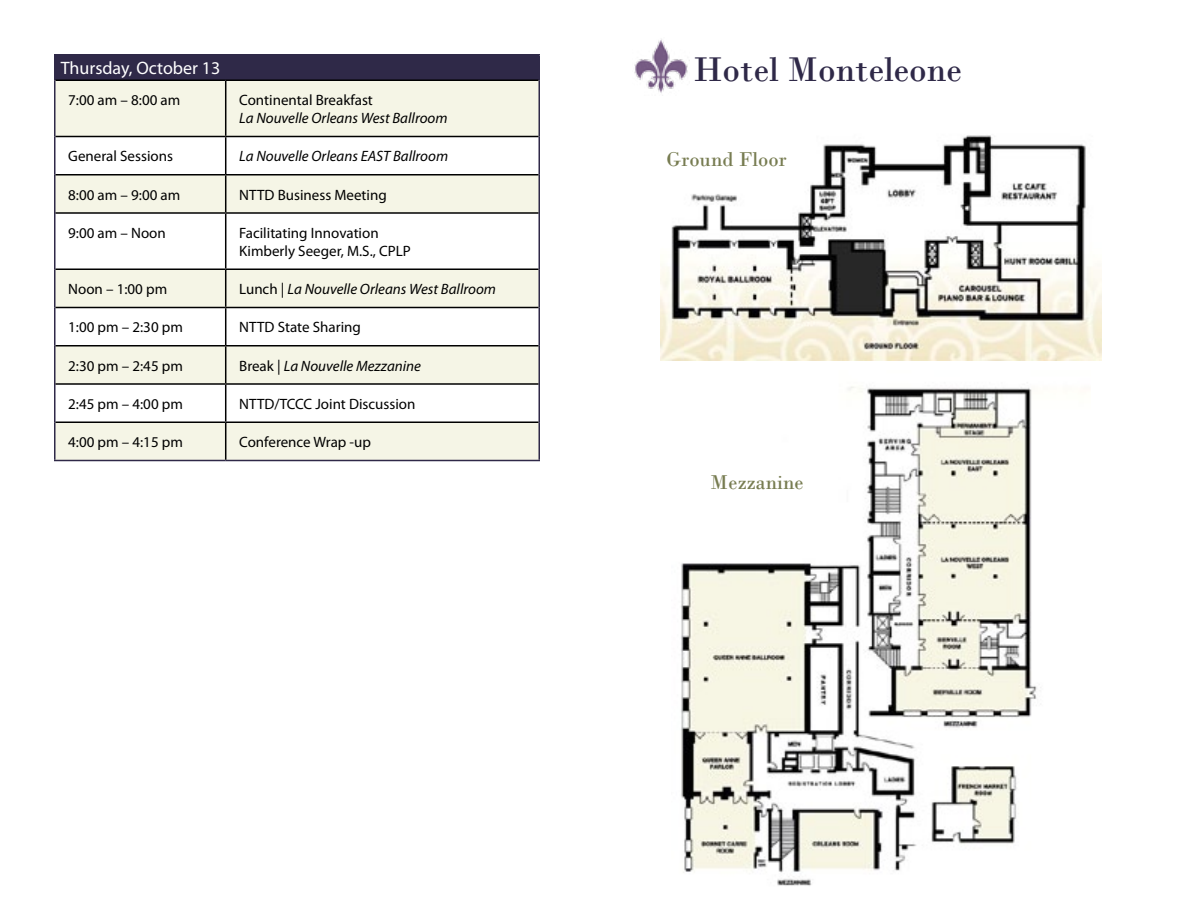
<style>
.page{position:relative;width:1188px;height:918px;background:#fff}
.page>*{position:absolute;margin:0;border:0;box-sizing:border-box;transform-origin:0 0}
.t1{font:36px "Bodoni";color:#2f2948}
.t2{font:21px "Bodoni";color:#777c51}
.t3{font:18px "Myriad Pro";color:#fff}
.t4{font:15px/18px "Myriad Pro";color:#000}
.t5{font:italic 15px "Myriad Pro";color:#000}
.s1{font-style:normal}
</style>
<div class="page">
<div style="left:55px;top:55px;width:484px;height:25px;background:#2f2948"></div>
<svg style="left:56px;top:81px;width:482px;height:379px;fill:#f5f5e6"></svg>
<hr style="left:54px;top:54px;width:172px;height:2px;background:#2f2948">
<hr style="left:54px;top:56px;width:2px;height:24px;background:#2f2948">
<hr style="left:226px;top:54px;width:314px;height:2px;background:#2f2948">
<hr style="left:538px;top:56px;width:2px;height:24px;background:#2f2948">
<hr style="left:54px;top:80px;width:2px;height:56px;background:#2f2948">
<hr style="left:538px;top:80px;width:2px;height:56px;background:#2f2948">
<hr style="left:54px;top:136px;width:2px;height:39px;background:#2f2948">
<hr style="left:538px;top:136px;width:2px;height:39px;background:#2f2948">
<hr style="left:54px;top:175px;width:2px;height:38px;background:#2f2948">
<hr style="left:538px;top:175px;width:2px;height:38px;background:#2f2948">
<hr style="left:54px;top:213px;width:2px;height:56px;background:#2f2948">
<hr style="left:538px;top:213px;width:2px;height:56px;background:#2f2948">
<hr style="left:54px;top:269px;width:2px;height:39px;background:#2f2948">
<hr style="left:538px;top:269px;width:2px;height:39px;background:#2f2948">
<hr style="left:54px;top:308px;width:2px;height:38px;background:#2f2948">
<hr style="left:538px;top:308px;width:2px;height:38px;background:#2f2948">
<hr style="left:54px;top:346px;width:2px;height:38px;background:#2f2948">
<hr style="left:538px;top:346px;width:2px;height:38px;background:#2f2948">
<hr style="left:54px;top:384px;width:2px;height:38px;background:#2f2948">
<hr style="left:538px;top:384px;width:2px;height:38px;background:#2f2948">
<hr style="left:54px;top:422px;width:2px;height:38px;background:#2f2948">
<hr style="left:538px;top:422px;width:2px;height:38px;background:#2f2948">
<hr style="left:54px;top:460px;width:172px;height:1px;background:#2f2948">
<hr style="left:226px;top:460px;width:314px;height:1px;background:#2f2948">
<hr style="left:56px;top:80px;width:170px;height:1px;background:#000">
<hr style="left:226px;top:80px;width:312px;height:1px;background:#000">
<hr style="left:225px;top:81px;width:1px;height:55px;background:#000">
<hr style="left:56px;top:136px;width:170px;height:1px;background:#000">
<hr style="left:226px;top:136px;width:312px;height:1px;background:#000">
<hr style="left:225px;top:137px;width:1px;height:37px;background:#000">
<hr style="left:56px;top:174px;width:170px;height:2px;background:#000">
<hr style="left:226px;top:174px;width:312px;height:2px;background:#000">
<hr style="left:225px;top:176px;width:1px;height:36px;background:#000">
<hr style="left:56px;top:212px;width:170px;height:2px;background:#000">
<hr style="left:226px;top:212px;width:312px;height:2px;background:#000">
<hr style="left:225px;top:214px;width:1px;height:54px;background:#000">
<hr style="left:56px;top:268px;width:170px;height:2px;background:#000">
<hr style="left:226px;top:268px;width:312px;height:2px;background:#000">
<hr style="left:225px;top:270px;width:1px;height:37px;background:#000">
<hr style="left:56px;top:307px;width:170px;height:1px;background:#000">
<hr style="left:226px;top:307px;width:312px;height:1px;background:#000">
<hr style="left:225px;top:308px;width:1px;height:37px;background:#000">
<hr style="left:56px;top:345px;width:170px;height:1px;background:#000">
<hr style="left:226px;top:345px;width:312px;height:1px;background:#000">
<hr style="left:225px;top:346px;width:1px;height:37px;background:#000">
<hr style="left:56px;top:383px;width:170px;height:2px;background:#000">
<hr style="left:226px;top:383px;width:312px;height:2px;background:#000">
<hr style="left:225px;top:385px;width:1px;height:37px;background:#000">
<hr style="left:56px;top:422px;width:170px;height:1px;background:#000">
<hr style="left:226px;top:422px;width:312px;height:1px;background:#000">
<hr style="left:225px;top:423px;width:1px;height:37px;background:#000">
<img style="left:661px;top:135px;width:441px;height:226px">
<img style="left:681px;top:386px;width:360px;height:500px">
<img style="left:634px;top:39px;width:56px;height:54px">
<p class="t3" style="left:61px;top:57px;width:161px">Thursday, October 13</p>
<p class="t4" style="left:68px;top:91px;width:114px">7:00 am – 8:00 am</p>
<p class="t4" style="left:239px;top:91px;width:135px">Continental Breakfast</p>
<p class="t5" style="left:239px;top:109px;width:210px">La Nouvelle Orleans West Ballroom</p>
<p class="t4" style="left:68px;top:147px;width:106px">General Sessions</p>
<p class="t5" style="left:239px;top:147px;width:210px">La Nouvelle Orleans EAST Ballroom</p>
<p class="t4" style="left:68px;top:185px;width:114px">8:00 am – 9:00 am</p>
<p class="t4" style="left:239px;top:185px;width:149px">NTTD Business Meeting</p>
<p class="t4" style="left:68px;top:223px;width:99px">9:00 am – Noon</p>
<p class="t4" style="left:239px;top:223px;width:173px">Facilitating Innovation<br>Kimberly Seeger, M.S., CPLP</p>
<p class="t4" style="left:68px;top:280px;width:100px">Noon – 1:00 pm</p>
<p class="t5" style="left:239px;top:280px;width:258px"><span class="s1">Lunch |</span> La Nouvelle Orleans West Ballroom</p>
<p class="t4" style="left:68px;top:318px;width:116px">1:00 pm – 2:30 pm</p>
<p class="t4" style="left:239px;top:318px;width:123px">NTTD State Sharing</p>
<p class="t4" style="left:68px;top:356px;width:116px">2:30 pm – 2:45 pm</p>
<p class="t5" style="left:239px;top:356px;width:183px"><span class="s1">Break |</span> La Nouvelle Mezzanine</p>
<p class="t4" style="left:68px;top:394px;width:116px">2:45 pm – 4:00 pm</p>
<p class="t4" style="left:239px;top:394px;width:178px">NTTD/TCCC Joint Discussion</p>
<p class="t4" style="left:68px;top:433px;width:116px">4:00 pm – 4:15 pm</p>
<p class="t4" style="left:239px;top:433px;width:133px">Conference Wrap -up</p>
<h1 class="t1" style="left:693px;top:48px;width:270px">Hotel Monteleone</h1>
<h2 class="t2" style="left:667px;top:147px;width:122px">Ground Floor</h2>
<h2 class="t2" style="left:711px;top:470px;width:94px">Mezzanine</h2>
</div>
